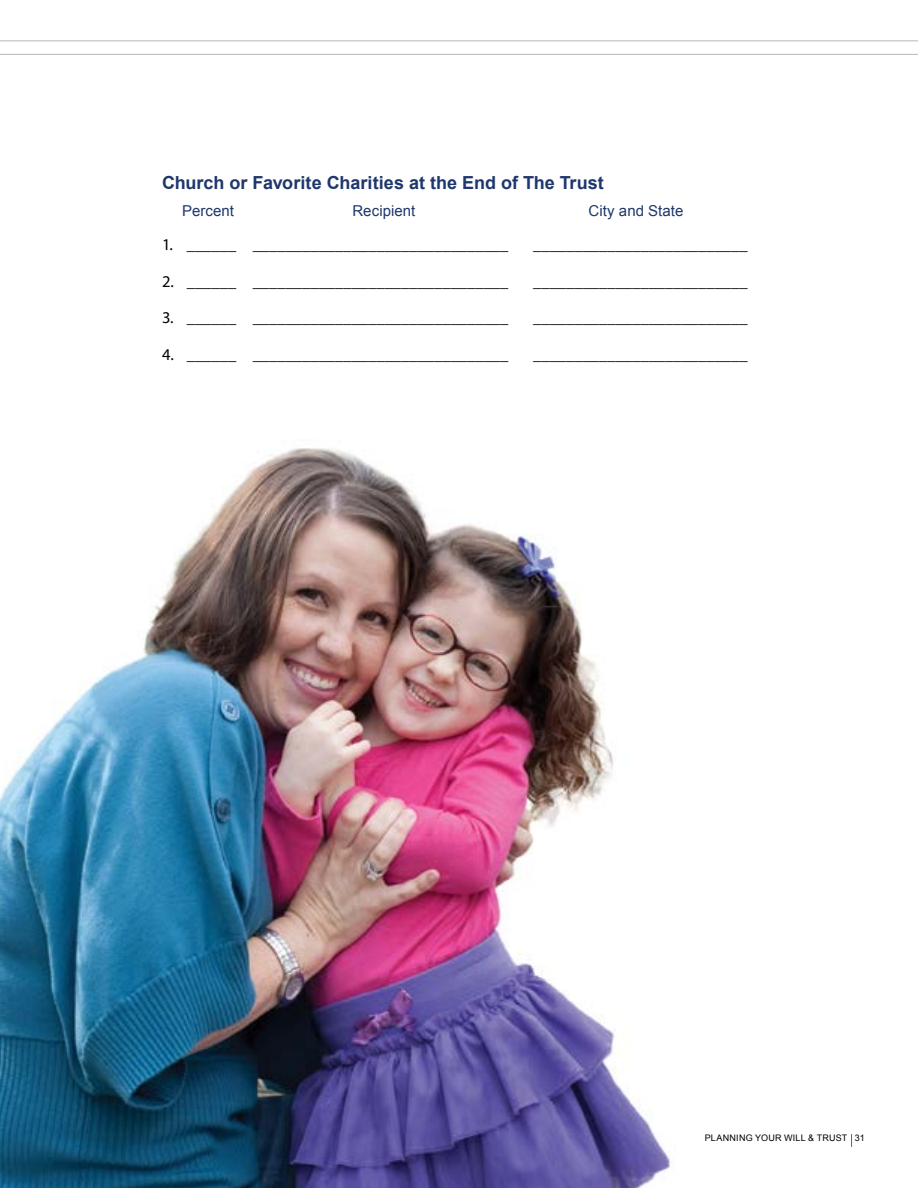
<style>
.page{position:relative;width:918px;height:1188px;background:#fff}
.page>*{position:absolute;margin:0;border:0;box-sizing:border-box;transform-origin:0 0}
.t1{font:700 18px "Arial";color:#1e376c}
.t2{font:16.5px "Myriad Pro";color:#000}
.t3{font:15px "Arial";letter-spacing:.005em;color:#1e376c}
.t4{font:9px "Arial";letter-spacing:.025em;color:#000}
</style>
<div class="page">
<svg style="left:851px;top:1134px;width:1px;height:13px"></svg>
<img style="left:0;top:448px;width:674px;height:740px">
<hr style="left:0;top:40px;width:918px;height:1px;background:#b5b7bc">
<hr style="left:0;top:54px;width:918px;height:1px;background:#b5b7bc">
<p class="t1" style="left:162px;top:170px;width:443px">Church or Favorite Charities at the End of The Trust</p>
<p class="t3" style="left:182px;top:201px;width:53px">Percent</p>
<p class="t3" style="left:353px;top:201px;width:64px">Recipient</p>
<p class="t3" style="left:589px;top:201px;width:96px">City and State</p>
<p class="t2" style="left:162px;top:234px;width:348px">1. ______ _______________________________</p>
<p class="t2" style="left:533px;top:234px;width:216px">__________________________</p>
<p class="t2" style="left:162px;top:271px;width:348px">2. ______ _______________________________</p>
<p class="t2" style="left:533px;top:271px;width:216px">__________________________</p>
<p class="t2" style="left:162px;top:308px;width:348px">3. ______ _______________________________</p>
<p class="t2" style="left:533px;top:308px;width:216px">__________________________</p>
<p class="t2" style="left:162px;top:344px;width:348px">4. ______ _______________________________</p>
<p class="t2" style="left:533px;top:344px;width:216px">__________________________</p>
<p class="t4" style="left:705px;top:1131px;width:161px">PLANNING YOUR WILL &amp; TRUST 31</p>
</div>
